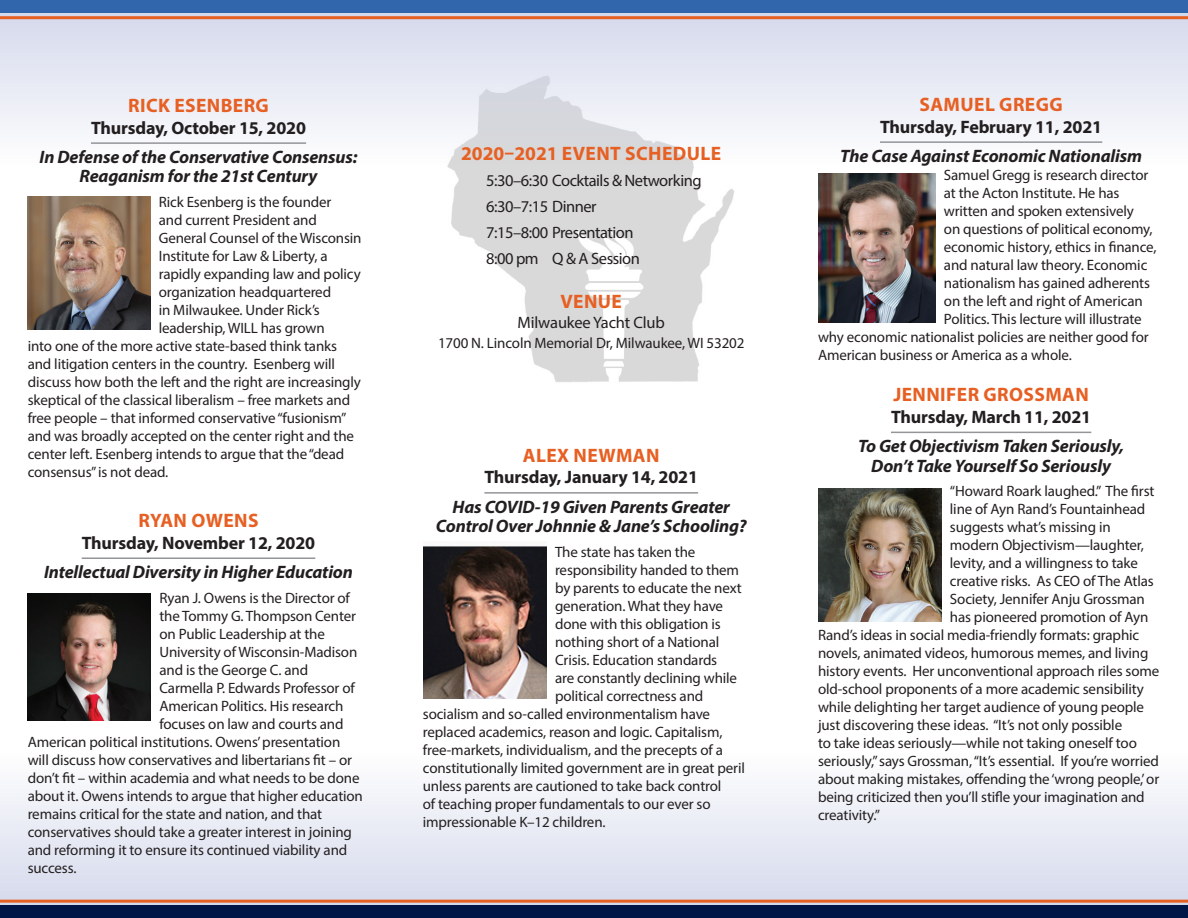
<style>
.page{position:relative;width:1188px;height:918px;background:#fff}
.page>*{position:absolute;margin:0;border:0;box-sizing:border-box;transform-origin:0 0}
.t1{font:700 19.5px "Myriad Pro";letter-spacing:.02em;color:#e76023}
.t2{font:italic 700 18px/19.5px "Myriad Pro";letter-spacing:-.01em;color:#231f20;text-align:center}
.t3{font:700 18px "Myriad Pro";letter-spacing:-.01em;color:#231f20}
.t4{font:16.5px/25.8px "Myriad Pro";letter-spacing:-.03em;color:#231f20}
.t5{font:16.5px "Myriad Pro";letter-spacing:-.01em;color:#231f20}
.t6{font:15px "Myriad Pro";letter-spacing:-.01em;color:#231f20}
</style>
<div class="page">
<img style="left:447px;top:165px;width:288px;height:217px">
<svg style="left:0;top:13px;width:1188px;height:152px"></svg>
<div style="left:0;top:753px;width:1188px;height:165px;background:linear-gradient(to bottom,#fff,#c5c8dc)"></div>
<hr style="left:91px;top:142px;width:215px;height:2px;background:#939598">
<hr style="left:82px;top:557px;width:233px;height:2px;background:#939598">
<hr style="left:484px;top:492px;width:214px;height:2px;background:#939598">
<img style="left:27px;top:196px;width:123px;height:134px">
<img style="left:28px;top:593px;width:123px;height:128px">
<img style="left:818px;top:173px;width:117px;height:150px">
<img style="left:818px;top:488px;width:123px;height:133px">
<img style="left:423px;top:546px;width:123px;height:153px">
<hr style="left:0;top:16px;width:1188px;height:3px;background:#e76023">
<div style="left:0;top:0;width:1188px;height:13px;background:#3165ac"></div>
<hr style="left:0;top:900px;width:1188px;height:3px;background:#e76023">
<div style="left:0;top:906px;width:1188px;height:12px;background:#001646"></div>
<hr style="left:880px;top:141px;width:222px;height:2px;background:#939598">
<hr style="left:891px;top:432px;width:200px;height:1px;background:#939598">
<h1 class="t1" style="left:128px;top:93px;width:142px">RICK ESENBERG</h1>
<p class="t3" style="left:91px;top:116px;width:216px">Thursday, October 15, 2020</p>
<p class="t2" style="left:40px;top:147px;width:319px">In Defense of the Conservative Consensus:<br>Reaganism for the 21st Century</p>
<p class="t6" style="left:159px;top:193px;width:174px">Rick Esenberg is the founder</p>
<p class="t6" style="left:159px;top:211px;width:160px">and current President and</p>
<p class="t6" style="left:159px;top:229px;width:204px">General Counsel of the Wisconsin</p>
<p class="t6" style="left:159px;top:247px;width:171px">Institute for Law &amp; Liberty, a</p>
<p class="t6" style="left:159px;top:265px;width:204px">rapidly expanding law and policy</p>
<p class="t6" style="left:159px;top:283px;width:174px">organization headquartered</p>
<p class="t6" style="left:159px;top:301px;width:163px">in Milwaukee. Under Rick’s</p>
<p class="t6" style="left:159px;top:319px;width:167px">leadership, WILL has grown</p>
<p class="t6" style="left:28px;top:337px;width:311px">into one of the more active state-based think tanks</p>
<p class="t6" style="left:28px;top:355px;width:309px">and litigation centers in the country. Esenberg will</p>
<p class="t6" style="left:28px;top:373px;width:335px">discuss how both the left and the right are increasingly</p>
<p class="t6" style="left:28px;top:391px;width:324px">skeptical of the classical liberalism – free markets and</p>
<p class="t6" style="left:28px;top:409px;width:320px">free people – that informed conservative “fusionism”</p>
<p class="t6" style="left:28px;top:427px;width:328px">and was broadly accepted on the center right and the</p>
<p class="t6" style="left:28px;top:445px;width:318px">center left. Esenberg intends to argue that the “dead</p>
<p class="t6" style="left:28px;top:463px;width:142px">consensus” is not dead.</p>
<h1 class="t1" style="left:139px;top:508px;width:122px">RYAN OWENS</h1>
<p class="t3" style="left:82px;top:531px;width:235px">Thursday, November 12, 2020</p>
<p class="t2" style="left:44px;top:562px;width:310px">Intellectual Diversity in Higher Education</p>
<p class="t6" style="left:159px;top:589px;width:192px">Ryan J. Owens is the Director of</p>
<p class="t6" style="left:159px;top:607px;width:198px">the Tommy G. Thompson Center</p>
<p class="t6" style="left:159px;top:625px;width:167px">on Public Leadership at the</p>
<p class="t6" style="left:159px;top:643px;width:199px">University of Wisconsin‐Madison</p>
<p class="t6" style="left:159px;top:661px;width:150px">and is the George C. and</p>
<p class="t6" style="left:159px;top:679px;width:197px">Carmella P. Edwards Professor of</p>
<p class="t6" style="left:159px;top:697px;width:186px">American Politics. His research</p>
<p class="t6" style="left:159px;top:715px;width:186px">focuses on law and courts and</p>
<p class="t6" style="left:28px;top:733px;width:314px">American political institutions. Owens’ presentation</p>
<p class="t6" style="left:28px;top:751px;width:326px">will discuss how conservatives and libertarians fit – or</p>
<p class="t6" style="left:28px;top:769px;width:333px">don’t fit – within academia and what needs to be done</p>
<p class="t6" style="left:28px;top:787px;width:337px">about it. Owens intends to argue that higher education</p>
<p class="t6" style="left:28px;top:805px;width:296px">remains critical for the state and nation, and that</p>
<p class="t6" style="left:28px;top:823px;width:326px">conservatives should take a greater interest in joining</p>
<p class="t6" style="left:28px;top:841px;width:321px">and reforming it to ensure its continued viability and</p>
<p class="t6" style="left:28px;top:859px;width:50px">success.</p>
<h1 class="t1" style="left:461px;top:141px;width:262px">2020–2021 EVENT SCHEDULE</h1>
<p class="t4" style="left:486px;top:167px;width:217px">5:30–6:30 Cocktails &amp; Networking<br>6:30–7:15 Dinner<br>7:15–8:00 Presentation<br>8:00 pm Q &amp; A Session</p>
<h1 class="t1" style="left:560px;top:289px;width:63px">VENUE</h1>
<p class="t5" style="left:518px;top:312px;width:149px">Milwaukee Yacht Club</p>
<p class="t6" style="left:438px;top:333px;width:308px">1700 N. Lincoln Memorial Dr, Milwaukee, WI 53202</p>
<h1 class="t1" style="left:523px;top:443px;width:138px">ALEX NEWMAN</h1>
<p class="t3" style="left:484px;top:466px;width:215px">Thursday, January 14, 2021</p>
<p class="t2" style="left:436px;top:496px;width:313px">Has COVID-19 Given Parents Greater<br>Control Over Johnnie &amp; Jane’s Schooling?</p>
<p class="t6" style="left:555px;top:543px;width:142px">The state has taken the</p>
<p class="t6" style="left:555px;top:561px;width:186px">responsibility handed to them</p>
<p class="t6" style="left:555px;top:579px;width:188px">by parents to educate the next</p>
<p class="t6" style="left:555px;top:597px;width:170px">generation. What they have</p>
<p class="t6" style="left:555px;top:615px;width:167px">done with this obligation is</p>
<p class="t6" style="left:555px;top:633px;width:166px">nothing short of a National</p>
<p class="t6" style="left:555px;top:651px;width:164px">Crisis. Education standards</p>
<p class="t6" style="left:555px;top:669px;width:184px">are constantly declining while</p>
<p class="t6" style="left:555px;top:687px;width:150px">political correctness and</p>
<p class="t6" style="left:423px;top:705px;width:289px">socialism and so-called environmentalism have</p>
<p class="t6" style="left:423px;top:723px;width:301px">replaced academics, reason and logic. Capitalism,</p>
<p class="t6" style="left:423px;top:741px;width:302px">free-markets, individualism, and the precepts of a</p>
<p class="t6" style="left:423px;top:759px;width:324px">constitutionally limited government are in great peril</p>
<p class="t6" style="left:423px;top:777px;width:300px">unless parents are cautioned to take back control</p>
<p class="t6" style="left:423px;top:795px;width:289px">of teaching proper fundamentals to our ever so</p>
<p class="t6" style="left:423px;top:813px;width:184px">impressionable K–12 children.</p>
<h1 class="t1" style="left:920px;top:92px;width:145px">SAMUEL GREGG</h1>
<p class="t3" style="left:880px;top:115px;width:224px">Thursday, February 11, 2021</p>
<p class="t2" style="left:840px;top:146px;width:303px">The Case Against Economic Nationalism</p>
<p class="t6" style="left:944px;top:166px;width:206px">Samuel Gregg is research director</p>
<p class="t6" style="left:944px;top:184px;width:177px">at the Acton Institute. He has</p>
<p class="t6" style="left:944px;top:202px;width:191px">written and spoken extensively</p>
<p class="t6" style="left:944px;top:220px;width:210px">on questions of political economy,</p>
<p class="t6" style="left:944px;top:238px;width:214px">economic history, ethics in finance,</p>
<p class="t6" style="left:944px;top:256px;width:205px">and natural law theory. Economic</p>
<p class="t6" style="left:944px;top:274px;width:208px">nationalism has gained adherents</p>
<p class="t6" style="left:944px;top:292px;width:200px">on the left and right of American</p>
<p class="t6" style="left:944px;top:310px;width:199px">Politics. This lecture will illustrate</p>
<p class="t6" style="left:818px;top:328px;width:332px">why economic nationalist policies are neither good for</p>
<p class="t6" style="left:818px;top:346px;width:255px">American business or America as a whole.</p>
<h1 class="t1" style="left:893px;top:382px;width:197px">JENNIFER GROSSMAN</h1>
<p class="t3" style="left:891px;top:405px;width:202px">Thursday, March 11, 2021</p>
<p class="t2" style="left:858px;top:436px;width:268px">To Get Objectivism Taken Seriously,<br>Don’t Take Yourself So Seriously</p>
<p class="t6" style="left:950px;top:482px;width:206px">“Howard Roark laughed.” The first</p>
<p class="t6" style="left:950px;top:500px;width:197px">line of Ayn Rand’s Fountainhead</p>
<p class="t6" style="left:950px;top:518px;width:162px">suggests what’s missing in</p>
<p class="t6" style="left:950px;top:536px;width:196px">modern Objectivism—laughter,</p>
<p class="t6" style="left:950px;top:554px;width:190px">levity, and a willingness to take</p>
<p class="t6" style="left:950px;top:572px;width:205px">creative risks. As CEO of The Atlas</p>
<p class="t6" style="left:950px;top:590px;width:197px">Society, Jennifer Anju Grossman</p>
<p class="t6" style="left:950px;top:608px;width:200px">has pioneered promotion of Ayn</p>
<p class="t6" style="left:818px;top:626px;width:323px">Rand’s ideas in social media-friendly formats: graphic</p>
<p class="t6" style="left:818px;top:644px;width:332px">novels, animated videos, humorous memes, and living</p>
<p class="t6" style="left:818px;top:662px;width:343px">history events. Her unconventional approach riles some</p>
<p class="t6" style="left:818px;top:680px;width:327px">old-school proponents of a more academic sensibility</p>
<p class="t6" style="left:818px;top:698px;width:328px">while delighting her target audience of young people</p>
<p class="t6" style="left:818px;top:716px;width:306px">just discovering these ideas. “It’s not only possible</p>
<p class="t6" style="left:818px;top:734px;width:320px">to take ideas seriously—while not taking oneself too</p>
<p class="t6" style="left:818px;top:752px;width:342px">seriously,” says Grossman, “It’s essential. If you’re worried</p>
<p class="t6" style="left:818px;top:770px;width:343px">about making mistakes, offending the ‘wrong people,’ or</p>
<p class="t6" style="left:818px;top:788px;width:328px">being criticized then you’ll stifle your imagination and</p>
<p class="t6" style="left:818px;top:806px;width:64px">creativity.”</p>
</div>
